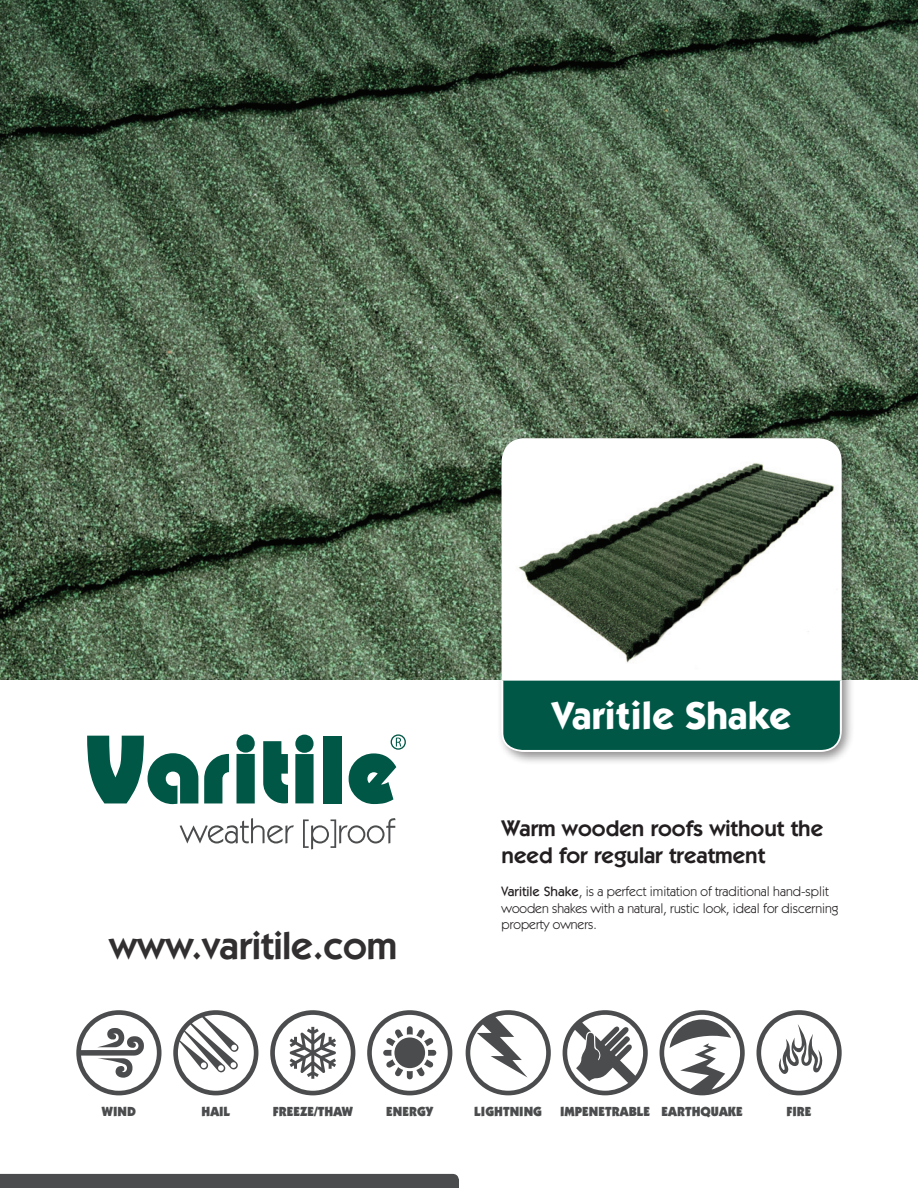
<style>
.page{position:relative;width:918px;height:1188px;background:#fff}
.page>*{position:absolute;margin:0;border:0;box-sizing:border-box;transform-origin:0 0}
.t1{font:600 39px "ITC Kabel Std";color:#312f30}
.t2{font:700 39px "ITC Kabel Std";color:#fff}
.t3{font:600 22.5px/27px "ITC Kabel Std";color:#231f20}
.t4{font:13.5px/16.5px "ITC Kabel Std";color:#231f20}
.t5{font:900 13.2px "ITC Kabel Std";color:#4b4c4d}
.s1{font-weight:500}
</style>
<div class="page">
<img style="left:0;top:0;width:918px;height:680px">
<div style="left:496px;top:433px;width:358px;height:332px;background:#231f20;opacity:.5"></div>
<div style="left:502px;top:439px;width:339px;height:312px;background:#fff;border-radius:22px"></div>
<img style="left:518px;top:450px;width:321px;height:213px">
<div style="left:502px;top:438px;width:340px;height:314px;border:2px solid #fff;border-radius:22px"></div>
<svg style="left:501px;top:679px;width:342px;height:74px;background:#136353"></svg>
<div style="left:0;top:1174px;width:459px;height:14px;background:#4b4c4d"></div>
<svg style="left:76px;top:1010px;width:86px;height:85px"></svg>
<svg style="left:270px;top:1010px;width:85px;height:85px"></svg>
<svg style="left:173px;top:1010px;width:85px;height:85px"></svg>
<svg style="left:367px;top:1010px;width:85px;height:85px"></svg>
<svg style="left:660px;top:1010px;width:85px;height:85px"></svg>
<svg style="left:466px;top:1010px;width:85px;height:85px"></svg>
<svg style="left:563px;top:1010px;width:85px;height:85px"></svg>
<svg style="left:756px;top:1010px;width:86px;height:85px"></svg>
<svg style="left:263px;top:741px;width:25px;height:62px;background:#2a7264"></svg>
<svg style="left:295px;top:735px;width:19px;height:68px"></svg>
<div style="left:324px;top:736px;width:18px;height:67px;background:#005746"></div>
<svg style="left:349px;top:753px;width:47px;height:51px"></svg>
<svg style="left:396px;top:738px;width:5px;height:8px"></svg>
<div style="left:391px;top:734px;width:15px;height:16px;border:1px solid #005746;border-radius:50%"></div>
<svg style="left:87px;top:736px;width:111px;height:68px"></svg>
<svg style="left:204px;top:754px;width:25px;height:49px"></svg>
<svg style="left:237px;top:734px;width:18px;height:69px"></svg>
<svg style="left:180px;top:818px;width:114px;height:26px"></svg>
<svg style="left:303px;top:818px;width:93px;height:31px"></svg>
<p class="t1" style="left:109px;top:923px;width:290px">www.varitile.com</p>
<p class="t2" style="left:552px;top:692px;width:241px">Varitile Shake</p>
<p class="t3" style="left:502px;top:815px;width:323px">Warm wooden roofs without the need for regular treatment</p>
<p class="t4" style="left:502px;top:884px;width:339px"><span class="s1">Varitile Shake</span>, is a perfect imitation of traditional hand-split wooden shakes with a natural, rustic look, ideal for discerning property owners.</p>
<p class="t5" style="left:102px;top:1103px;width:35px">WIND</p>
<p class="t5" style="left:201px;top:1103px;width:30px">HAIL</p>
<p class="t5" style="left:273px;top:1103px;width:81px">FREEZE/THAW</p>
<p class="t5" style="left:386px;top:1103px;width:49px">ENERGY</p>
<p class="t5" style="left:474px;top:1103px;width:69px">LIGHTNING</p>
<p class="t5" style="left:560px;top:1103px;width:91px">IMPENETRABLE</p>
<p class="t5" style="left:662px;top:1103px;width:83px">EARTHQUAKE</p>
<p class="t5" style="left:787px;top:1103px;width:27px">FIRE</p>
</div>
